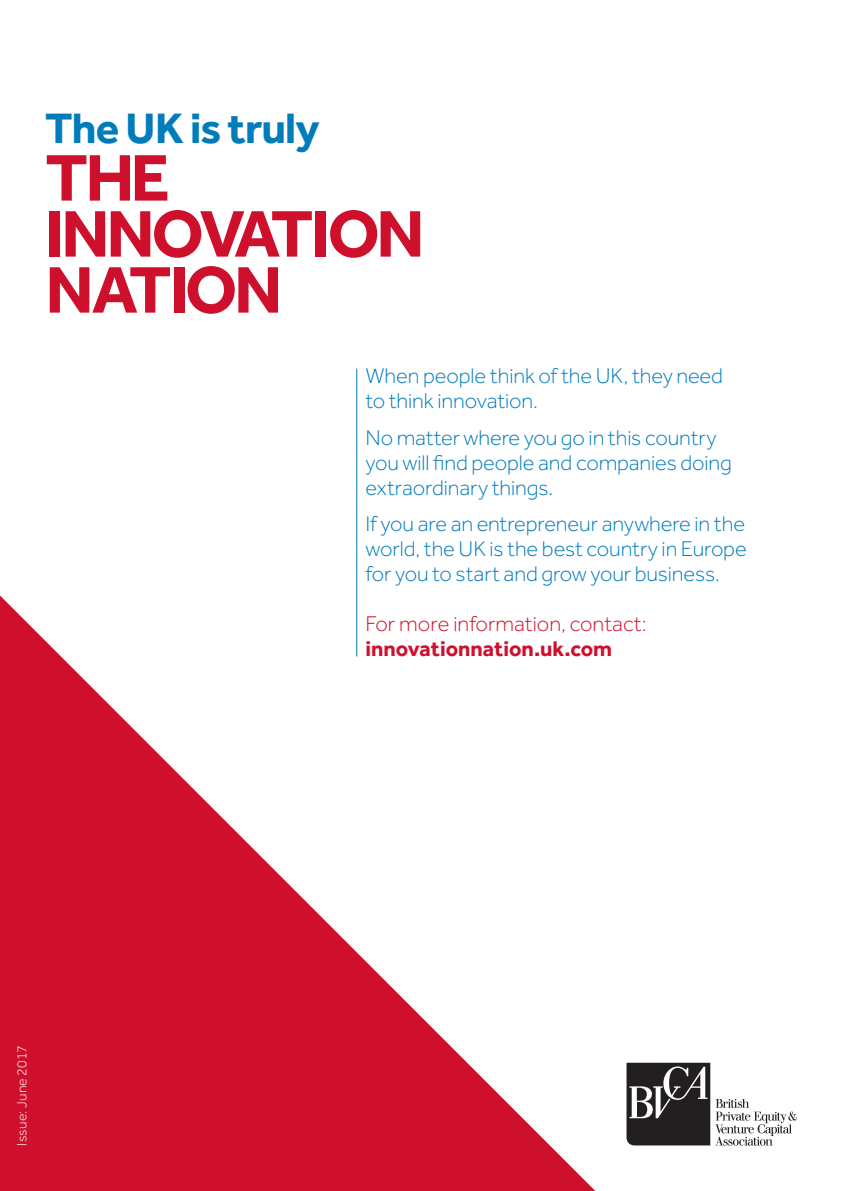
<style>
.page{position:relative;width:842px;height:1191px;background:#fff}
.page>*{position:absolute;margin:0;border:0;box-sizing:border-box;transform-origin:0 0}
.t1{font:700 68px/56px "Effra";letter-spacing:-.05em;color:#cf102d}
.t2{font:700 44px "Effra";letter-spacing:-.02em;color:#007cbb}
.t3{font:300 22px/25px "Effra";letter-spacing:-.005em;color:#007cbb}
.t4{font:300 22px "Effra";color:#cf102d}
.t5{font:700 22px "Effra";color:#cf102d}
.t6{font:300 14px "Effra";letter-spacing:.015em;color:#fff}
</style>
<div class="page">
<svg style="left:626px;top:1062px;width:171px;height:83px"></svg>
<hr style="left:356px;top:369px;width:1px;height:287px;background:#007cbb">
<svg style="left:0;top:595px;width:596px;height:596px"></svg>
<h2 class="t2" style="left:45px;top:101px;width:276px">The UK is truly</h2>
<h1 class="t1" style="left:45px;top:149px;width:381px">THE<br>INNOVATION<br>NATION</h1>
<p class="t3" style="left:365px;top:363px;width:359px">When people think of the UK, they need to think innovation.</p>
<p class="t3" style="left:365px;top:424px;width:368px">No matter where you go in this country you will find people and companies doing extraordinary things.</p>
<p class="t3" style="left:365px;top:511px;width:383px;text-align:justify">If you are an entrepreneur anywhere in the world, the UK is the best country in Europe for you to start and grow your business.</p>
<p class="t4" style="left:365px;top:610px;width:283px">For more information, contact:</p>
<p class="t5" style="left:365px;top:635px;width:248px">innovationnation.uk.com</p>
<p class="t6" style="left:13px;top:1145px;width:101px;rotate:-90deg">Issue: June 2017</p>
</div>
